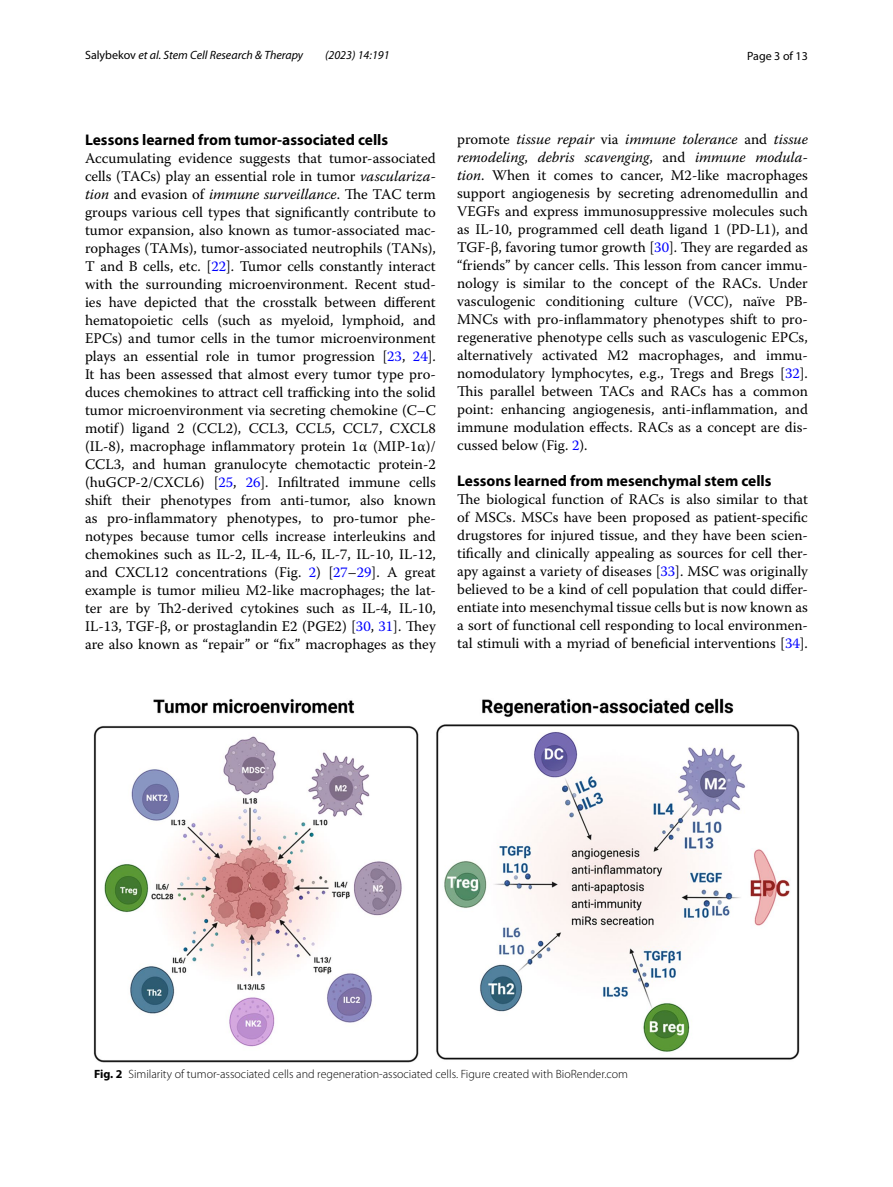
<style>
.page{position:relative;width:893px;height:1187px;background:#fff}
.page>*{position:absolute;margin:0;border:0;box-sizing:border-box;transform-origin:0 0}
.t1{font:700 15.45px "Myriad Pro";color:#000}
.t2{font:14.7px/18px "Warnock Pro";color:#000;text-align:justify}
.t3{font:300 12px "Myriad Pro";color:#000}
.t4{font:italic 12px "Myriad Pro";color:#000}
.t5{font:12px "Myriad Pro";color:#000}
.s1{font-style:normal}
.s2{font-style:italic}
.s3{color:#00f}
.s4{font-weight:700}
</style>
<div class="page">
<img style="left:94px;top:698px;width:705px;height:364px">
<p class="t4" style="left:85px;top:48px;width:220px"><span class="s1">Salybekov</span> et al. Stem Cell Research &amp; Therapy</p>
<p class="t4" style="left:325px;top:48px;width:66px">(2023) 14:191</p>
<p class="t5" style="left:747px;top:48px;width:62px">Page 3 of 13</p>
<p class="t1" style="left:85px;top:129px;width:305px">Lessons learned from tumor‑associated cells</p>
<p class="t2" style="left:85px;top:148px;width:352px">Accumulating evidence suggests that tumor-associated cells (TACs) play an essential role in tumor <span class="s2">vasculariza&shy;tion</span> and evasion of <span class="s2">immune surveillance</span>. The TAC term groups various cell types that significantly contribute to tumor expansion, also known as tumor-associated mac&shy;rophages (TAMs), tumor-associated neutrophils (TANs), T and B cells, etc. [<span class="s3">22</span>]. Tumor cells constantly interact with the surrounding microenvironment. Recent stud&shy;ies have depicted that the crosstalk between different hematopoietic cells (such as myeloid, lymphoid, and EPCs) and tumor cells in the tumor microenvironment plays an essential role in tumor progression [<span class="s3">23</span>, <span class="s3">24</span>].<br>It has been assessed that almost every tumor type pro&shy;duces chemokines to attract cell trafficking into the solid tumor microenvironment via secreting chemokine (C–C motif) ligand 2 (CCL2), CCL3, CCL5, CCL7, CXCL8 (IL-8), macrophage inflammatory protein 1α (MIP-1α)/ CCL3, and human granulocyte chemotactic protein-2 (huGCP-2/CXCL6) [<span class="s3">25</span>, <span class="s3">26</span>]. Infiltrated immune cells shift their phenotypes from anti-tumor, also known as pro-inflammatory phenotypes, to pro-tumor phe&shy;notypes because tumor cells increase interleukins and chemokines such as IL-2, IL-4, IL-6, IL-7, IL-10, IL-12, and CXCL12 concentrations (Fig. <span class="s3">2</span>) [<span class="s3">27</span>–<span class="s3">29</span>]. A great example is tumor milieu M2-like macrophages; the lat&shy;ter are by Th2-derived cytokines such as IL-4, IL-10, IL-13, TGF-β, or prostaglandin E2 (PGE2) [<span class="s3">30</span>, <span class="s3">31</span>]. They are also known as “repair” or “fix” macrophages as they</p>
<p class="t2" style="left:457px;top:130px;width:352px">promote <span class="s2">tissue repair</span> via <span class="s2">immune tolerance</span> and <span class="s2">tissue remodeling</span>, <span class="s2">debris scavenging</span>, and <span class="s2">immune modula&shy;tion</span>. When it comes to cancer, M2-like macrophages support angiogenesis by secreting adrenomedullin and VEGFs and express immunosuppressive molecules such as IL-10, programmed cell death ligand 1 (PD-L1), and TGF-β, favoring tumor growth [<span class="s3">30</span>]. They are regarded as “friends” by cancer cells. This lesson from cancer immu&shy;nology is similar to the concept of the RACs. Under vasculogenic conditioning culture (VCC), naïve PB-MNCs with pro-inflammatory phenotypes shift to pro&shy;regenerative phenotype cells such as vasculogenic EPCs, alternatively activated M2 macrophages, and immu&shy;nomodulatory lymphocytes, e.g., Tregs and Bregs [<span class="s3">32</span>].<br>This parallel between TACs and RACs has a common point: enhancing angiogenesis, anti-inflammation, and immune modulation effects. RACs as a concept are dis&shy;cussed below (Fig. <span class="s3">2</span>).</p>
<p class="t1" style="left:457px;top:470px;width:316px">Lessons learned from mesenchymal stem cells</p>
<p class="t2" style="left:457px;top:490px;width:352px">The biological function of RACs is also similar to that of MSCs. MSCs have been proposed as patient-specific drugstores for injured tissue, and they have been scien&shy;tifically and clinically appealing as sources for cell ther&shy;apy against a variety of diseases [<span class="s3">33</span>]. MSC was originally believed to be a kind of cell population that could differ&shy;entiate into mesenchymal tissue cells but is now known as a sort of functional cell responding to local environmen&shy;tal stimuli with a myriad of beneficial interventions [<span class="s3">34</span>].</p>
<p class="t3" style="left:94px;top:1066px;width:536px"><span class="s4">Fig. 2</span> Similarity of tumor-associated cells and regeneration-associated cells. Figure created with BioRender.com</p>
</div>
